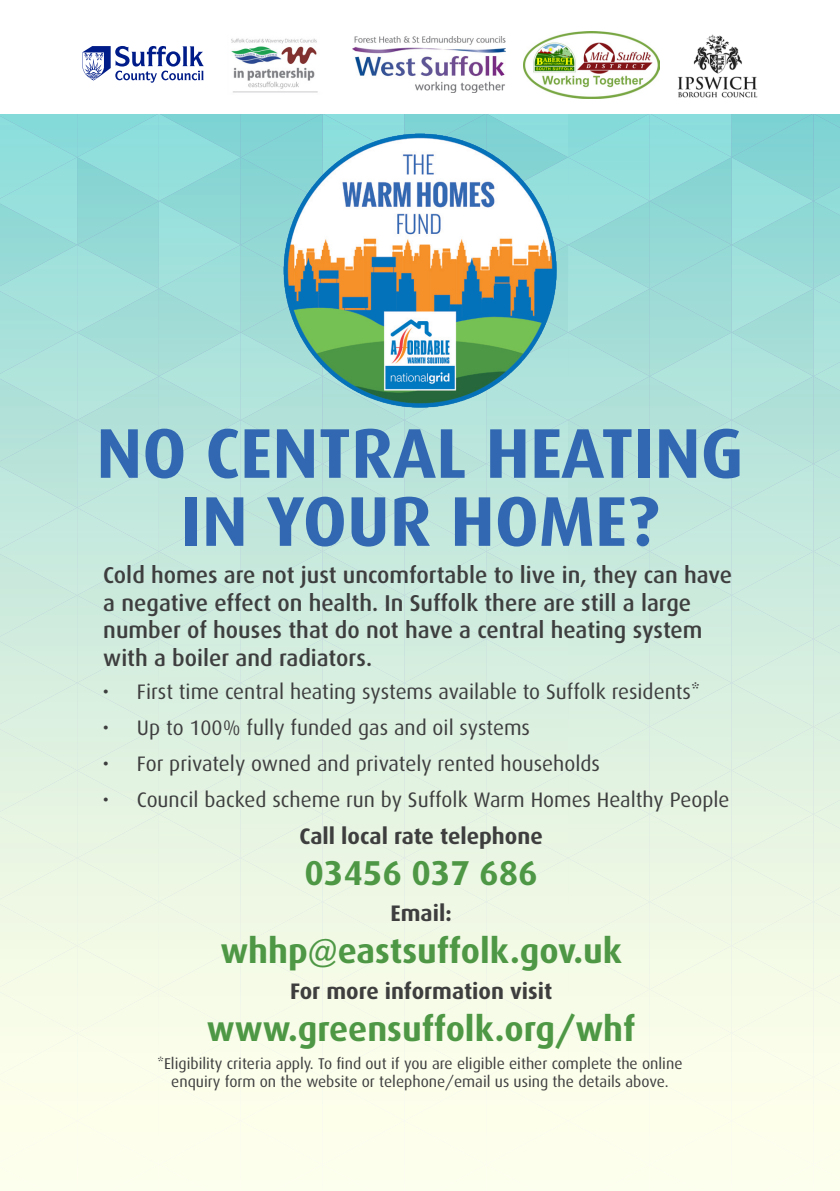
<style>
.page{position:relative;width:840px;height:1191px;background:#fff}
.page>*{position:absolute;margin:0;border:0;box-sizing:border-box;transform-origin:0 0}
.t1{font:700 70.4px/68px "Dax";color:#3268b2;text-align:center}
.t2{font:700 34.6px "Dax";color:#4e9845}
.t3{font:500 23px/27.6px "Dax";color:#3e3e3f}
.t4{font:700 22.4px "Dax";color:#3e3e3f}
.t5{font:21px "Dax";color:#3e3e3f}
.t6{font:15.6px/18.6px "Dax";color:#3e3e3f;text-align:center}
</style>
<div class="page">
<div style="left:0;top:0;width:839px;height:1191px;background:linear-gradient(to bottom,#80d2d3,#ffffeb)"></div>
<img style="left:282px;top:133px;width:275px;height:275px">
<div style="left:0;top:0;width:839px;height:113px;background:#fff"></div>
<img style="left:677px;top:34px;width:81px;height:64px">
<img style="left:231px;top:38px;width:87px;height:55px">
<img style="left:523px;top:31px;width:136px;height:67px">
<img style="left:352px;top:37px;width:152px;height:56px">
<svg style="left:82px;top:46px;width:122px;height:37px"></svg>
<p class="t1" style="left:96px;top:420px;width:648px">NO CENTRAL HEATING<br>IN YOUR HOME?</p>
<p class="t3" style="left:103px;top:561px;width:630px">Cold homes are not just uncomfortable to live in, they can have a negative effect on health. In Suffolk there are still a large number of houses that do not have a central heating system with a boiler and radiators.</p>
<p class="t5" style="left:102px;top:679px;width:598px">• First time central heating systems available to Suffolk residents*</p>
<p class="t5" style="left:102px;top:715px;width:429px">• Up to 100% fully funded gas and oil systems</p>
<p class="t5" style="left:102px;top:751px;width:499px">• For privately owned and privately rented households</p>
<p class="t5" style="left:102px;top:788px;width:628px">• Council backed scheme run by Suffolk Warm Homes Healthy People</p>
<p class="t4" style="left:299px;top:823px;width:245px">Call local rate telephone</p>
<p class="t2" style="left:304px;top:853px;width:235px">03456 037 686</p>
<p class="t4" style="left:390px;top:901px;width:63px">Email:</p>
<p class="t2" style="left:220px;top:931px;width:402px">whhp@eastsuffolk.gov.uk</p>
<p class="t4" style="left:290px;top:979px;width:263px">For more information visit</p>
<p class="t2" style="left:207px;top:1009px;width:429px">www.greensuffolk.org/whf</p>
<p class="t6" style="left:157px;top:1054px;width:526px">*Eligibility criteria apply. To find out if you are eligible either complete the online enquiry form on the website or telephone/email us using the details above.</p>
</div>
